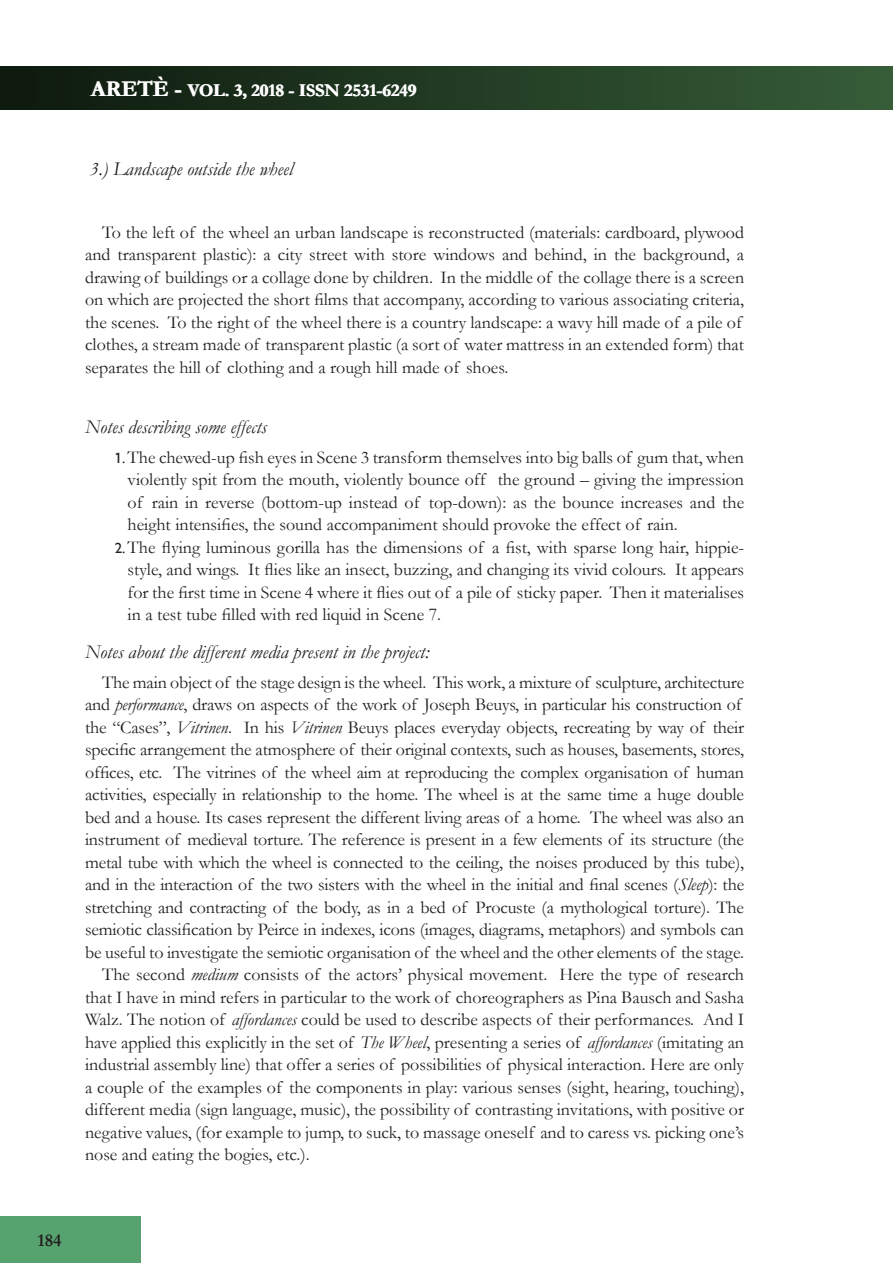
<style>
.page{position:relative;width:893px;height:1263px;background:#fff}
.page>*{position:absolute;margin:0;border:0;box-sizing:border-box;transform-origin:0 0}
.Sottoparagrafo{font:italic 19.5px "Garamond";color:#231f20}
.testo{font:18px/22.5px "Garamond";letter-spacing:-.01em;color:#231f20;text-align:justify}
.t1{font:700 18px "Garamond";color:#fff}
.t2{font:700 18px "Garamond";color:#231f20}
.s1{font-size:22.5px}
.s2{font-family:"forma";font-size:15px}
.s3{font-style:italic}
</style>
<div class="page">
<div style="left:0;top:1217px;width:140px;height:46px;background:#56a36f"></div>
<div style="left:0;top:67px;width:893px;height:42px;background:linear-gradient(to right,#0d190e,#365d38)"></div>
<p class="t1" style="left:91px;top:78px;width:327px"><span class="s1">ARETÈ -</span> VOL. 3, 2018 - ISSN 2531-6249</p>
<p class="Sottoparagrafo" style="left:90px;top:156px;width:205px">3.) Landscape outside the wheel</p>
<p class="testo" style="left:85px;top:220px;width:661px;text-align:left;text-indent:17px">To the left of the wheel an urban landscape is reconstructed (materials: cardboard, plywood and transparent plastic): a city street with store windows and behind, in the background, a drawing of buildings or a collage done by children. In the middle of the collage there is a screen on which are projected the short films that accompany, according to various associating criteria, the scenes. To the right of the wheel there is a country landscape: a wavy hill made of a pile of clothes, a stream made of transparent plastic (a sort of water mattress in an extended form) that separates the hill of clothing and a rough hill made of shoes.</p>
<p class="Sottoparagrafo" style="left:85px;top:413px;width:183px">Notes describing some effects</p>
<p class="testo" style="left:128px;top:445px;width:618px;text-indent:-13px"><span class="s2">1.</span>The chewed-up fish eyes in Scene 3 transform themselves into big balls of gum that, when violently spit from the mouth, violently bounce off the ground – giving the impression of rain in reverse (bottom-up instead of top-down): as the bounce increases and the height intensifies, the sound accompaniment should provoke the effect of rain.</p>
<p class="testo" style="left:128px;top:535px;width:618px;text-indent:-13px"><span class="s2">2.</span>The flying luminous gorilla has the dimensions of a fist, with sparse long hair, hippie&shy;style, and wings. It flies like an insect, buzzing, and changing its vivid colours. It appears for the first time in Scene 4 where it flies out of a pile of sticky paper. Then it materialises in a test tube filled with red liquid in Scene 7.</p>
<p class="Sottoparagrafo" style="left:85px;top:638px;width:346px">Notes about the different media present in the project:</p>
<p class="testo" style="left:85px;top:670px;width:661px;text-align:left;text-indent:17px">The main object of the stage design is the wheel. This work, a mixture of sculpture, architecture and <span class="s3">performance</span>, draws on aspects of the work of Joseph Beuys, in particular his construction of the “Cases”, <span class="s3">Vitrinen</span>. In his <span class="s3">Vitrinen</span> Beuys places everyday objects, recreating by way of their specific arrangement the atmosphere of their original contexts, such as houses, basements, stores, offices, etc. The vitrines of the wheel aim at reproducing the complex organisation of human activities, especially in relationship to the home. The wheel is at the same time a huge double bed and a house. Its cases represent the different living areas of a home. The wheel was also an instrument of medieval torture. The reference is present in a few elements of its structure (the metal tube with which the wheel is connected to the ceiling, the noises produced by this tube), and in the interaction of the two sisters with the wheel in the initial and final scenes (<span class="s3">Sleep</span>): the stretching and contracting of the body, as in a bed of Procuste (a mythological torture). The semiotic classification by Peirce in indexes, icons (images, diagrams, metaphors) and symbols can be useful to investigate the semiotic organisation of the wheel and the other elements of the stage.</p>
<p class="testo" style="left:85px;top:963px;width:661px;text-indent:17px">The second <span class="s3">medium</span> consists of the actors’ physical movement. Here the type of research that I have in mind refers in particular to the work of choreographers as Pina Bausch and Sasha Walz. The notion of <span class="s3">affordances</span> could be used to describe aspects of their performances. And I have applied this explicitly in the set of <span class="s3">The Wheel</span>, presenting a series of <span class="s3">affordances</span> (imitating an industrial assembly line) that offer a series of possibilities of physical interaction. Here are only a couple of the examples of the components in play: various senses (sight, hearing, touching), different media (sign language, music), the possibility of contrasting invitations, with positive or negative values, (for example to jump, to suck, to massage oneself and to caress vs. picking one’s nose and eating the bogies, etc.).</p>
<p class="t2" style="left:38px;top:1228px;width:26px">184</p>
</div>
